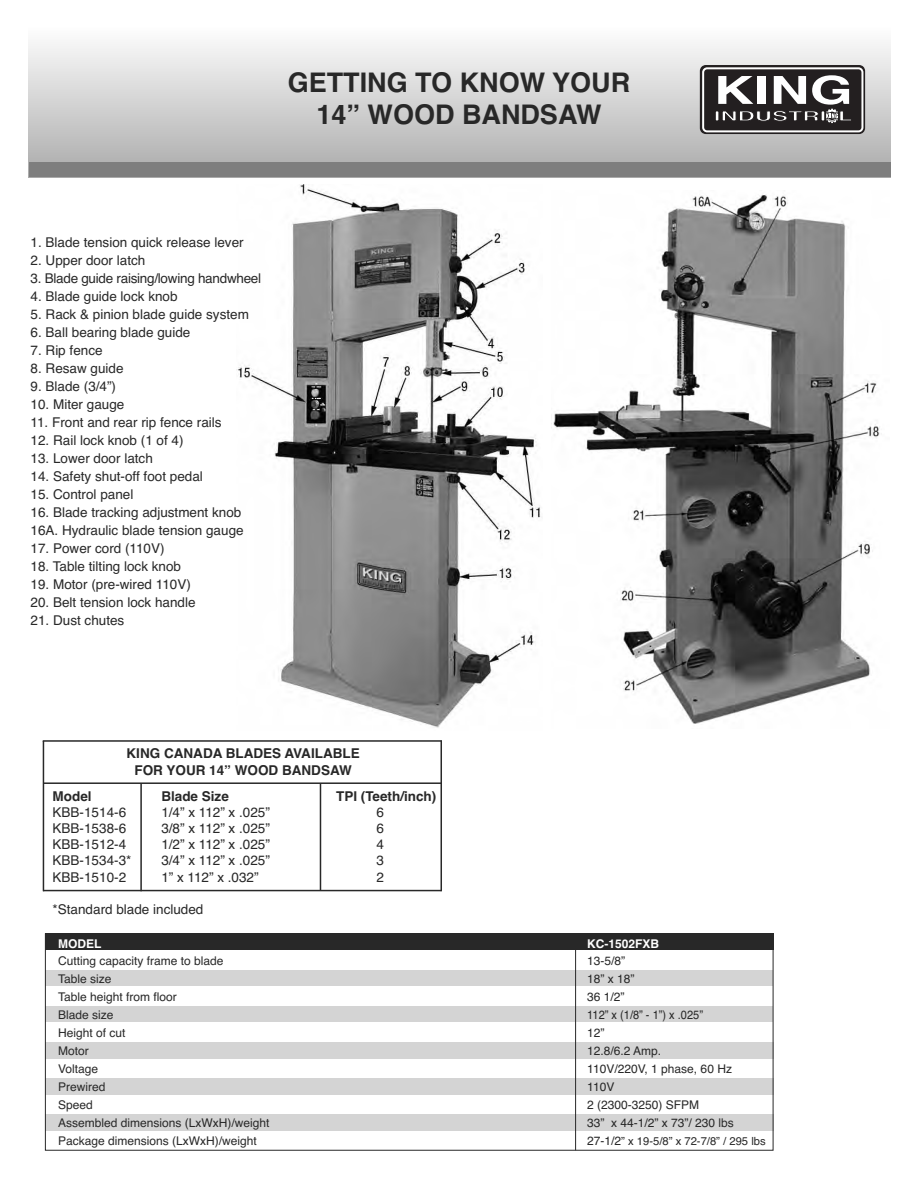
<style>
.page{position:relative;width:918px;height:1188px;background:#fff}
.page>*{position:absolute;margin:0;border:0;box-sizing:border-box;transform-origin:0 0}
.t1{font:700 27px/32.4px "Helvetica";color:#282828;text-align:center}
.t2{font:13.5px/18px "Helvetica";color:#282828}
.t3{font:700 13.5px/16.2px "Helvetica";color:#282828;text-align:center}
.t4{font:13.5px "Helvetica";letter-spacing:-.02em;color:#282828}
.t5{font:12px "Helvetica";color:#282828}
.t6{font:12px "Helvetica";color:#282828;scale:.92 1}
.t7{font:700 12px "Helvetica";color:#fff}
.t8{font:11.25px "Helvetica";color:#282828}
.s1{font-size:12px}
</style>
<div class="page">
<svg style="left:29px;top:44px;width:862px;height:118px;background:#d3d3d3"></svg>
<div style="left:29px;top:162px;width:862px;height:15px;background:#7e7e7e"></div>
<svg style="left:700px;top:65px;width:165px;height:69px"></svg>
<hr style="left:43px;top:740px;width:399px;height:2px;background:#282828">
<hr style="left:441px;top:741px;width:1px;height:150px;background:#282828">
<hr style="left:43px;top:890px;width:399px;height:1px;background:#282828">
<hr style="left:43px;top:741px;width:1px;height:150px;background:#282828">
<hr style="left:43px;top:782px;width:398px;height:2px;background:#282828">
<hr style="left:320px;top:784px;width:1px;height:107px;background:#282828">
<hr style="left:140px;top:783px;width:2px;height:108px;background:#282828">
<div style="left:46px;top:934px;width:728px;height:16px;background:#282828"></div>
<div style="left:45px;top:971px;width:728px;height:15px;background:#d4d4d4"></div>
<div style="left:46px;top:1006px;width:727px;height:16px;background:#d4d4d4"></div>
<div style="left:46px;top:1042px;width:728px;height:16px;background:#d4d4d4"></div>
<div style="left:45px;top:1078px;width:729px;height:16px;background:#d4d4d4"></div>
<div style="left:46px;top:1114px;width:728px;height:17px;background:#d4d4d4"></div>
<div style="left:45px;top:933px;width:728px;height:218px;border:1px solid #282828"></div>
<hr style="left:575px;top:934px;width:1px;height:216px;background:#282828">
<img style="left:236px;top:185px;width:305px;height:543px">
<img style="left:551px;top:195px;width:329px;height:529px">
<h1 class="t1" style="left:288px;top:66px;width:344px">GETTING TO KNOW YOUR<br>14” WOOD BANDSAW</h1>
<p class="t2" style="left:31px;top:233px;width:215px">1. Blade tension quick release lever</p>
<p class="t2" style="left:31px;top:251px;width:116px">2. Upper door latch</p>
<p class="t4" style="left:31px;top:270px;width:232px">3. Blade guide raising/lowing handwheel</p>
<p class="t2" style="left:31px;top:287px;width:149px">4. Blade guide lock knob</p>
<p class="t2" style="left:31px;top:305px;width:220px">5. Rack &amp; pinion blade guide system</p>
<p class="t2" style="left:31px;top:323px;width:161px">6. Ball bearing blade guide</p>
<p class="t2" style="left:31px;top:341px;width:74px">7. Rip fence</p>
<p class="t2" style="left:31px;top:359px;width:95px">8. Resaw guide</p>
<p class="t2" style="left:31px;top:377px;width:87px">9. Blade (3/4”)</p>
<p class="t2" style="left:31px;top:395px;width:95px">10. Miter gauge</p>
<p class="t2" style="left:31px;top:413px;width:193px">11. Front and rear rip fence rails</p>
<p class="t2" style="left:31px;top:431px;width:155px">12. Rail lock knob (1 of 4)</p>
<p class="t2" style="left:31px;top:449px;width:124px">13. Lower door latch</p>
<p class="t2" style="left:31px;top:467px;width:174px">14. Safety shut-off foot pedal</p>
<p class="t2" style="left:31px;top:485px;width:104px">15. Control panel</p>
<p class="t2" style="left:31px;top:503px;width:215px">16. Blade tracking adjustment knob<br>16A. Hydraulic blade tension gauge</p>
<p class="t2" style="left:31px;top:539px;width:136px">17. Power cord (110V)</p>
<p class="t2" style="left:31px;top:557px;width:152px">18. Table tilting lock knob</p>
<p class="t2" style="left:31px;top:575px;width:162px">19. Motor (pre-wired 110V)</p>
<p class="t2" style="left:31px;top:593px;width:167px">20. Belt tension lock handle</p>
<p class="t2" style="left:31px;top:611px;width:95px">21. Dust chutes</p>
<p class="t3" style="left:127px;top:746px;width:235px">KING CANADA BLADES AVAILABLE<br>FOR YOUR 14” WOOD BANDSAW</p>
<p class="t3" style="left:53px;top:788px;width:41px">MODEL</p>
<p class="t3" style="left:161px;top:788px;width:69px">BLADE SIZE</p>
<p class="t3" style="left:336px;top:788px;width:102px">TPI (TEETH/INCH)</p>
<p class="t2" style="left:53px;top:803px;width:75px">KBB-1514-6</p>
<p class="t2" style="left:161px;top:803px;width:110px">1/4” x 112” x .025”</p>
<p class="t2" style="left:377px;top:803px;width:9px">6</p>
<p class="t2" style="left:53px;top:819px;width:75px">KBB-1538-6</p>
<p class="t2" style="left:161px;top:819px;width:110px">3/8” x 112” x .025”</p>
<p class="t2" style="left:377px;top:819px;width:9px">6</p>
<p class="t2" style="left:53px;top:835px;width:75px">KBB-1512-4</p>
<p class="t2" style="left:161px;top:835px;width:110px">1/2” x 112” x .025”</p>
<p class="t2" style="left:377px;top:835px;width:9px">4</p>
<p class="t2" style="left:53px;top:852px;width:80px">KBB-1534-3*</p>
<p class="t2" style="left:161px;top:852px;width:110px">3/4” x 112” x .025”</p>
<p class="t2" style="left:377px;top:852px;width:9px">3</p>
<p class="t2" style="left:53px;top:868px;width:75px">KBB-1510-2</p>
<p class="t2" style="left:161px;top:868px;width:99px">1” x 112” x .032”</p>
<p class="t2" style="left:377px;top:868px;width:9px">2</p>
<p class="t2" style="left:53px;top:900px;width:152px">*Standard blade included</p>
<p class="t7" style="left:58px;top:937px;width:45px">MODEL</p>
<p class="t7" style="left:587px;top:937px;width:74px">KC-1502FXB</p>
<p class="t5" style="left:58px;top:954px;width:167px">Cutting capacity frame to blade</p>
<p class="t5" style="left:587px;top:953px;width:40px">13-5/8”</p>
<p class="t5" style="left:58px;top:972px;width:55px">Table size</p>
<p class="t5" style="left:587px;top:972px;width:49px">18” x 18”</p>
<p class="t5" style="left:58px;top:990px;width:120px">Table height from floor</p>
<p class="t5" style="left:587px;top:990px;width:39px">36 1/2”</p>
<p class="t5" style="left:58px;top:1008px;width:57px">Blade size</p>
<p class="t6" style="left:587px;top:1008px;width:127px">112” x (1/8” - 1”) x .025”</p>
<p class="t5" style="left:58px;top:1026px;width:69px">Height of cut</p>
<p class="t5" style="left:587px;top:1026px;width:19px">12”</p>
<p class="t5" style="left:58px;top:1044px;width:32px">Motor</p>
<p class="t5" style="left:587px;top:1044px;width:76px">12.8/6.2 Amp.</p>
<p class="t5" style="left:58px;top:1062px;width:42px">Voltage</p>
<p class="t5" style="left:587px;top:1062px;width:146px">110V/220V, 1 phase, 60 Hz</p>
<p class="t5" style="left:58px;top:1080px;width:49px">Prewired</p>
<p class="t5" style="left:587px;top:1080px;width:29px">110V</p>
<p class="t5" style="left:58px;top:1098px;width:36px">Speed</p>
<p class="t5" style="left:587px;top:1098px;width:114px">2 (2300-3250) SFPM</p>
<p class="t5" style="left:58px;top:1116px;width:213px">Assembled dimensions (LxWxH)/weight</p>
<p class="t5" style="left:587px;top:1116px;width:148px">33” x 44-1/2” x 73”/ 230 lbs</p>
<p class="t5" style="left:58px;top:1134px;width:200px">Package dimensions (LxWxH)/weight</p>
<p class="t8" style="left:587px;top:1134px;width:180px"><span class="s1">27-1/2</span>” x 19-5/8” x 72-7/8” / 295 lbs</p>
</div>
